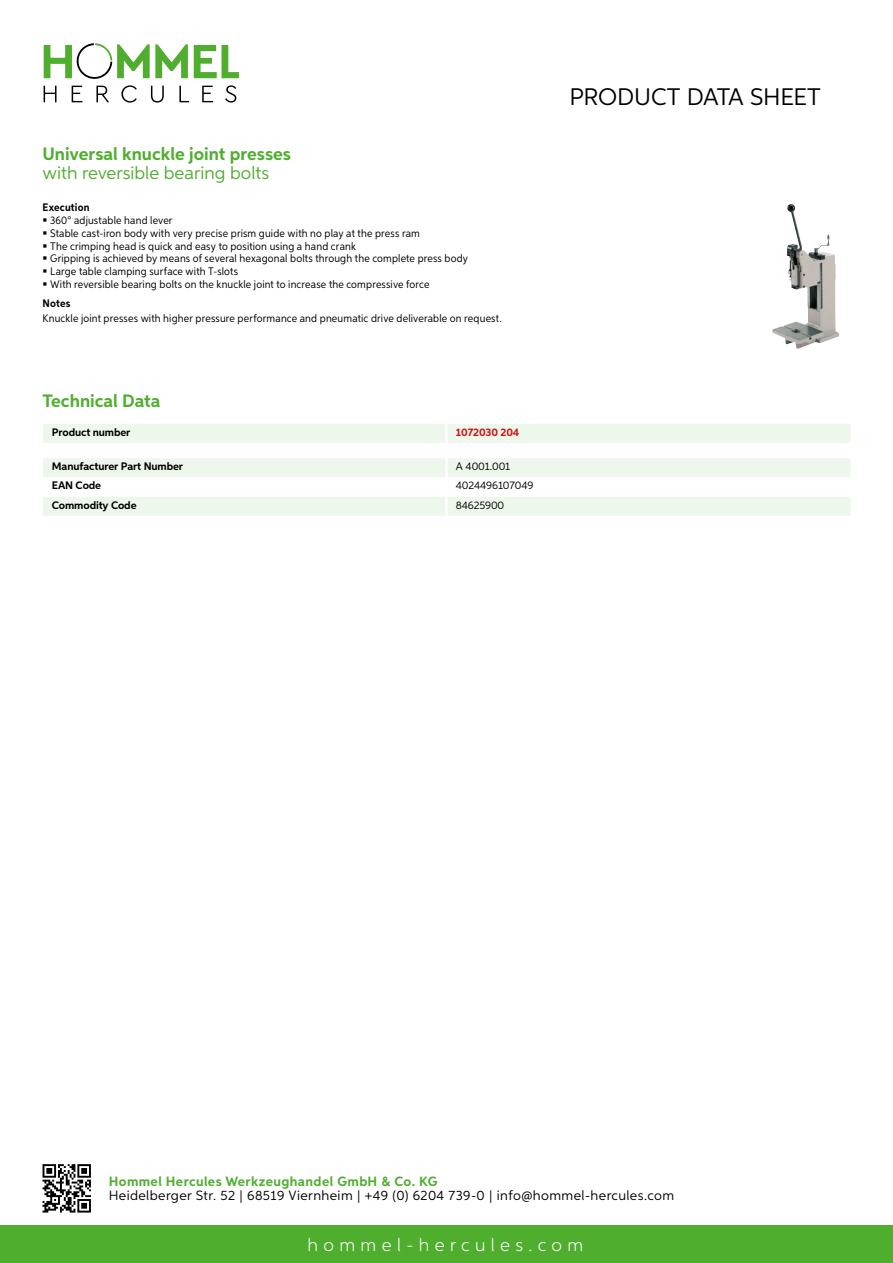
<style>
.page{position:relative;width:893px;height:1263px;background:#fff}
.page>*{position:absolute;margin:0;border:0;box-sizing:border-box;transform-origin:0 0}
.t1{font:24px "Aspira";letter-spacing:-.01em;color:#000}
.t2{font:700 18px "Aspira";color:#50ae2f}
.t3{font:18px "Aspira";color:#50ae2f}
.t4{font:300 18px "Aspira";letter-spacing:.3em;color:#fff}
.t5{font:13.5px "Aspira";letter-spacing:.03em;color:#000}
.t6{font:700 13.5px "Aspira";letter-spacing:.03em;color:#50ae2f}
.t7{font:10.95px/12.8px "Aspira Nar";letter-spacing:.015em;color:#000}
.t8{font:700 10.95px "Aspira";letter-spacing:-.01em;color:#000}
.t9{font:10.95px "Aspira";letter-spacing:-.01em;color:#000}
.t10{font:700 10.95px "Aspira Nar";letter-spacing:.015em;color:#000}
.t11{font:700 10.95px "Aspira";letter-spacing:-.01em;color:#cd1013}
</style>
<div class="page">
<div style="left:0;top:1226px;width:893px;height:37px;background:#50ae2f"></div>
<svg style="left:43px;top:1164px;width:48px;height:48px"></svg>
<svg style="left:194px;top:45px;width:45px;height:33px"></svg>
<svg style="left:44px;top:43px;width:144px;height:36px"></svg>
<svg style="left:44px;top:86px;width:13px;height:16px"></svg>
<svg style="left:72px;top:86px;width:10px;height:16px"></svg>
<svg style="left:96px;top:86px;width:13px;height:16px"></svg>
<svg style="left:121px;top:85px;width:16px;height:18px"></svg>
<svg style="left:151px;top:86px;width:13px;height:17px"></svg>
<svg style="left:179px;top:86px;width:10px;height:16px"></svg>
<svg style="left:202px;top:86px;width:11px;height:16px"></svg>
<svg style="left:225px;top:85px;width:11px;height:18px"></svg>
<div style="left:43px;top:424px;width:807px;height:19px;background:#eef7eb"></div>
<hr style="left:445px;top:424px;width:3px;height:19px;background:#fff">
<svg style="left:43px;top:458px;width:807px;height:58px"></svg>
<hr style="left:445px;top:497px;width:3px;height:19px;background:#fff">
<img style="left:772px;top:204px;width:67px;height:145px">
<h2 class="t2" style="left:43px;top:142px;width:250px">Universal knuckle joint presses</h2>
<h2 class="t3" style="left:43px;top:162px;width:228px">with reversible bearing bolts</h2>
<p class="t10" style="left:43px;top:201px;width:49px">Execution</p>
<p class="t7" style="left:50px;top:214px;width:419px">360° adjustable hand lever<br>Stable cast-iron body with very precise prism guide with no play at the press ram<br>The crimping head is quick and easy to position using a hand crank<br>Gripping is achieved by means of several hexagonal bolts through the complete press body Large table clamping surface with T-slots<br>With reversible bearing bolts on the knuckle joint to increase the compressive force</p>
<p class="t10" style="left:43px;top:297px;width:29px">Notes</p>
<p class="t7" style="left:43px;top:312px;width:461px">Knuckle joint presses with higher pressure performance and pneumatic drive deliverable on request.</p>
<h2 class="t2" style="left:43px;top:390px;width:120px">Technical Data</h2>
<p class="t8" style="left:52px;top:425px;width:80px">Product number</p>
<p class="t11" style="left:456px;top:425px;width:65px">1072030 204</p>
<p class="t8" style="left:52px;top:460px;width:133px">Manufacturer Part Number</p>
<p class="t9" style="left:456px;top:460px;width:56px">A 4001.001</p>
<p class="t8" style="left:52px;top:479px;width:51px">EAN Code</p>
<p class="t9" style="left:456px;top:479px;width:79px">4024496107049</p>
<p class="t8" style="left:52px;top:498px;width:86px">Commodity Code</p>
<p class="t9" style="left:456px;top:498px;width:50px">84625900</p>
<h1 class="t1" style="left:569px;top:82px;width:253px">Product data sh eet</h1>
<p class="t6" style="left:109px;top:1172px;width:330px">Hommel Hercules Werkzeughandel GmbH &amp; Co. KG</p>
<p class="t5" style="left:109px;top:1187px;width:567px">Heidelberger Str. 52 | 68519 Viernheim | +49 (0) 6204 739-0 | info@hommel-hercules.com</p>
<h2 class="t4" style="left:307px;top:1234px;width:277px">hommel-hercules.com</h2>
</div>
